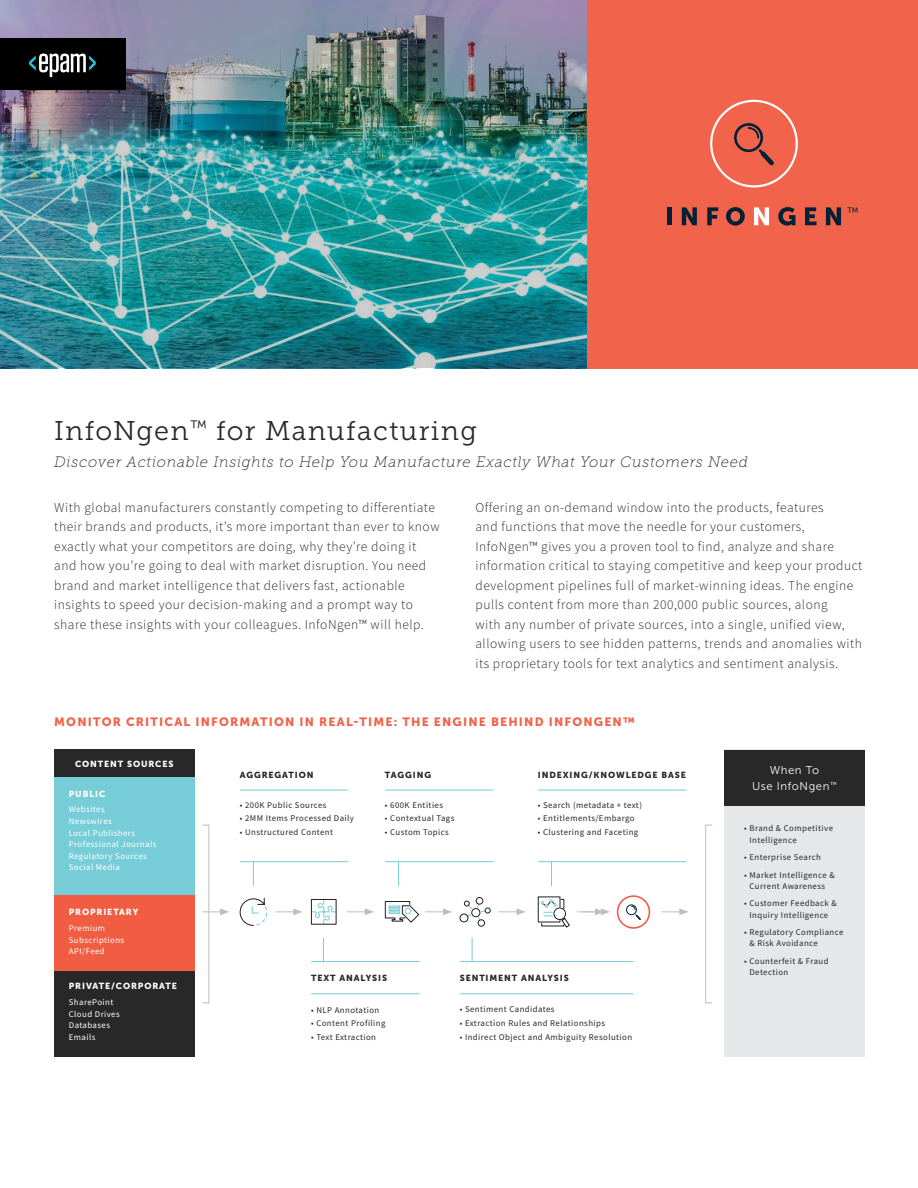
<style>
.page{position:relative;width:918px;height:1188px;background:#fff}
.page>*{position:absolute;margin:0;border:0;box-sizing:border-box;transform-origin:0 0}
.t1{font:27px "Museo Slab 300";letter-spacing:.05em;color:#292829}
.t2{font:italic 15px "Museo Slab 100";letter-spacing:.05em;color:#292829}
.t3{font:300 13.5px/19.5px "Source Sans Pro";letter-spacing:.04em;color:#292829}
.t4{font:12.15px "Museo Slab 300";color:#002136}
.t5{font:12px "Museo Sans 900";letter-spacing:.1em;color:#f1634a}
.t6{font:11.4px/15.9px "Museo Sans 300";letter-spacing:.05em;color:#fff;text-align:center}
.t7{font:8.7px/11.2px "Source Sans Pro";letter-spacing:.05em;color:#292829}
.t8{font:8.7px/11.6px "Source Sans Pro";letter-spacing:.05em;color:#fff}
.t9{font:8.7px "Museo Sans 900";letter-spacing:.1em;color:#292829}
.t10{font:8.7px "Museo Sans 900";letter-spacing:.1em;color:#fff}
</style>
<div class="page">
<div style="left:586px;top:0;width:332px;height:368px;background:#f1634a"></div>
<img style="left:0;top:0;width:586px;height:368px">
<div style="left:0;top:38px;width:126px;height:52px;background:#000"></div>
<svg style="left:29px;top:54px;width:67px;height:23px"></svg>
<hr style="left:667px;top:207px;width:4px;height:18px;background:#002136">
<svg style="left:682px;top:207px;width:15px;height:18px"></svg>
<svg style="left:707px;top:207px;width:11px;height:18px"></svg>
<svg style="left:726px;top:207px;width:19px;height:19px"></svg>
<svg style="left:754px;top:207px;width:15px;height:18px"></svg>
<svg style="left:778px;top:207px;width:17px;height:19px"></svg>
<svg style="left:805px;top:207px;width:12px;height:18px"></svg>
<svg style="left:826px;top:207px;width:15px;height:18px"></svg>
<div style="left:710px;top:100px;width:88px;height:88px;border:2px solid #fff;border-radius:50%"></div>
<svg style="left:734px;top:123px;width:40px;height:43px"></svg>
<div style="left:54px;top:749px;width:140px;height:28px;background:#292829"></div>
<div style="left:54px;top:970px;width:140px;height:86px;background:#292829"></div>
<div style="left:724px;top:749px;width:140px;height:307px;background:#e6e7e8"></div>
<div style="left:54px;top:777px;width:140px;height:118px;background:#76cdd7"></div>
<div style="left:54px;top:895px;width:140px;height:75px;background:#f15d43"></div>
<div style="left:724px;top:750px;width:140px;height:56px;background:#292829"></div>
<div style="left:705px;top:825px;width:8px;height:178px;border:1px solid #bcbec0"></div>
<svg style="left:204px;top:908px;width:25px;height:7px"></svg>
<svg style="left:275px;top:908px;width:27px;height:7px"></svg>
<svg style="left:347px;top:908px;width:27px;height:7px"></svg>
<svg style="left:499px;top:908px;width:27px;height:7px"></svg>
<svg style="left:577px;top:908px;width:33px;height:7px"></svg>
<svg style="left:662px;top:908px;width:27px;height:7px"></svg>
<svg style="left:385px;top:901px;width:67px;height:22px"></svg>
<svg style="left:313px;top:899px;width:24px;height:26px"></svg>
<div style="left:311px;top:899px;width:25px;height:26px;border:1px solid #212121"></div>
<svg style="left:459px;top:897px;width:32px;height:30px"></svg>
<svg style="left:240px;top:898px;width:27px;height:28px"></svg>
<svg style="left:253px;top:862px;width:1px;height:24px"></svg>
<svg style="left:323px;top:938px;width:1px;height:23px"></svg>
<svg style="left:472px;top:938px;width:1px;height:23px"></svg>
<hr style="left:240px;top:861px;width:108px;height:1px;background:#76cdd7">
<svg style="left:398px;top:862px;width:1px;height:24px"></svg>
<hr style="left:385px;top:861px;width:108px;height:1px;background:#76cdd7">
<svg style="left:551px;top:862px;width:1px;height:24px"></svg>
<hr style="left:538px;top:861px;width:149px;height:1px;background:#76cdd7">
<hr style="left:311px;top:961px;width:109px;height:1px;background:#76cdd7">
<hr style="left:460px;top:961px;width:173px;height:1px;background:#76cdd7">
<hr style="left:311px;top:993px;width:109px;height:1px;background:#76cdd7">
<hr style="left:460px;top:993px;width:173px;height:1px;background:#76cdd7">
<hr style="left:240px;top:790px;width:108px;height:1px;background:#76cdd7">
<hr style="left:385px;top:790px;width:108px;height:1px;background:#76cdd7">
<hr style="left:538px;top:790px;width:149px;height:1px;background:#76cdd7">
<div style="left:617px;top:895px;width:33px;height:34px;border:2px solid #f15d43;border-radius:50%"></div>
<svg style="left:626px;top:904px;width:15px;height:16px"></svg>
<svg style="left:538px;top:896px;width:32px;height:32px"></svg>
<div style="left:202px;top:825px;width:7px;height:178px;border:1px solid #bcbec0"></div>
<p class="t4" style="left:847px;top:205px;width:13px">™</p>
<h1 class="t1" style="left:54px;top:416px;width:424px">InfoNgen<sup>™</sup> for Manufacturing</h1>
<p class="t2" style="left:54px;top:454px;width:695px">Discover Actionable Insights to Help You Manufacture Exactly What Your Customers Need</p>
<p class="t3" style="left:54px;top:498px;width:387px">With global manufacturers constantly competing to differentiate their brands and products, it’s more important than ever to know exactly what your competitors are doing, why they’re doing it and how you’re going to deal with market disruption. You need brand and market intelligence that delivers fast, actionable insights to speed your decision-making and a prompt way to share these insights with your colleagues. InfoNgen™ will help.</p>
<p class="t3" style="left:475px;top:497px;width:388px">Offering an on-demand window into the products, features<br>and functions that move the needle for your customers, InfoNgen™ gives you a proven tool to find, analyze and share information critical to staying competitive and keep your product development pipelines full of market-winning ideas. The engine pulls content from more than 200,000 public sources, along<br>with any number of private sources, into a single, unified view, allowing users to see hidden patterns, trends and anomalies with its proprietary tools for text analytics and sentiment analysis.</p>
<p class="t5" style="left:54px;top:715px;width:582px">MONITOR CRITICAL INFORMATION IN REAL-TIME: THE ENGINE BEHIND INFONGEN™</p>
<p class="t10" style="left:75px;top:759px;width:100px">CONTENT SOURCES</p>
<p class="t10" style="left:69px;top:789px;width:38px">PUBLIC</p>
<p class="t8" style="left:69px;top:804px;width:89px">Websites<br>Newswires<br>Local Publishers<br>Professional Journals<br>Regulatory Sources<br>Social Media</p>
<p class="t10" style="left:69px;top:907px;width:71px">PROPRIETARY</p>
<p class="t8" style="left:69px;top:922px;width:57px">Premium<br>Subscriptions<br>API/Feed</p>
<p class="t10" style="left:69px;top:981px;width:110px">PRIVATE/CORPORATE</p>
<p class="t8" style="left:69px;top:996px;width:52px">SharePoint<br>Cloud Drives<br>Databases<br>Emails</p>
<p class="t9" style="left:240px;top:770px;width:75px">AGGREGATION</p>
<p class="t7" style="left:240px;top:799px;width:88px">• 200K Public Sources</p>
<p class="t7" style="left:240px;top:813px;width:116px">• 2MM Items Processed Daily</p>
<p class="t7" style="left:240px;top:827px;width:95px">• Unstructured Content</p>
<p class="t9" style="left:385px;top:770px;width:48px">TAGGING</p>
<p class="t9" style="left:538px;top:770px;width:149px">INDEXING/KNOWLEDGE BASE</p>
<p class="t7" style="left:385px;top:799px;width:60px">• 600K Entities</p>
<p class="t7" style="left:385px;top:813px;width:71px">• Contextual Tags</p>
<p class="t7" style="left:385px;top:827px;width:65px">• Custom Topics</p>
<p class="t7" style="left:538px;top:799px;width:106px">• Search (metadata + text)</p>
<p class="t7" style="left:538px;top:813px;width:98px">• Entitlements/Embargo</p>
<p class="t7" style="left:538px;top:826px;width:102px">• Clustering and Faceting</p>
<p class="t9" style="left:311px;top:973px;width:78px">TEXT ANALYSIS</p>
<p class="t7" style="left:311px;top:1004px;width:70px">• NLP Annotation</p>
<p class="t7" style="left:311px;top:1018px;width:76px">• Content Profiling</p>
<p class="t7" style="left:311px;top:1031px;width:67px">• Text Extraction</p>
<p class="t9" style="left:460px;top:973px;width:111px">SENTIMENT ANALYSIS</p>
<p class="t7" style="left:460px;top:1004px;width:96px">• Sentiment Candidates</p>
<p class="t7" style="left:460px;top:1018px;width:147px">• Extraction Rules and Relationships</p>
<p class="t7" style="left:460px;top:1031px;width:174px">• Indirect Object and Ambiguity Resolution</p>
<p class="t6" style="left:752px;top:762px;width:86px">When To<br>Use InfoNgen<sup>™</sup></p>
<p class="t7" style="left:749px;top:823px;width:85px;text-indent:-5px">• Brand &amp; Competitive<br>Intelligence</p>
<p class="t7" style="left:744px;top:852px;width:78px">• Enterprise Search</p>
<p class="t7" style="left:744px;top:869px;width:92px;text-align:center">• Market Intelligence &amp;<br>Current Awareness</p>
<p class="t7" style="left:744px;top:898px;width:94px;text-align:center">• Customer Feedback &amp;<br>Inquiry Intelligence</p>
<p class="t7" style="left:749px;top:927px;width:95px;text-indent:-5px">• Regulatory Compliance &amp; Risk Avoidance</p>
<p class="t7" style="left:749px;top:955px;width:81px;text-indent:-5px">• Counterfeit &amp; Fraud<br>Detection</p>
</div>
